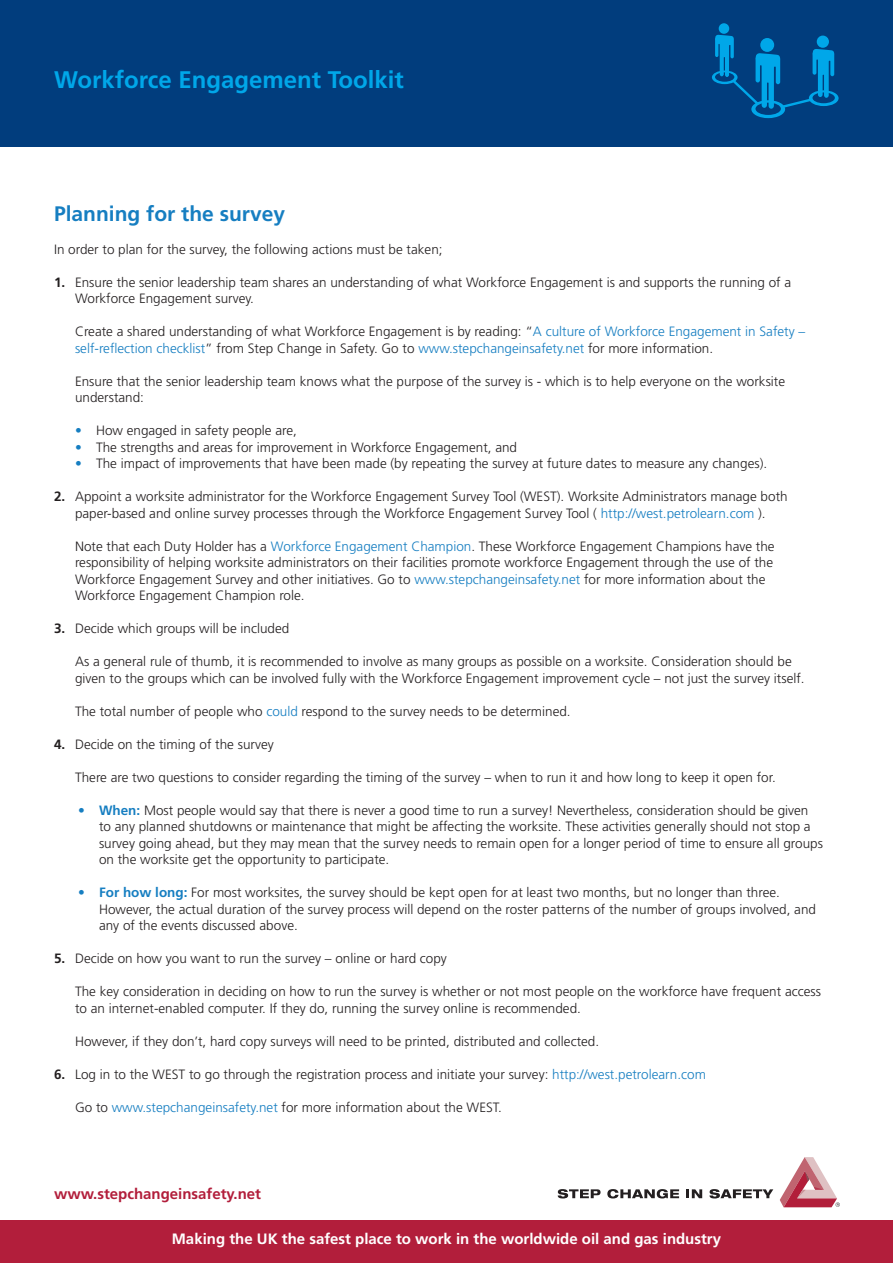
<style>
.page{position:relative;width:893px;height:1263px;background:#fff}
.page>*{position:absolute;margin:0;border:0;box-sizing:border-box;transform-origin:0 0}
.t1{font:700 24px "Frutiger";color:#00a7e9}
.t2{font:700 21px "Frutiger";color:#167ec1}
.t3{font:700 15px "Frutiger";color:#fff}
.t4{font:700 15px "Frutiger";color:#b21e3b}
.t5{font:300 13.5px/16.5px "Frutiger";color:#231f20}
.s1{font-weight:700}
.s2{color:#167ec1}
.s3{font-weight:700;color:#167ec1}
</style>
<div class="page">
<svg style="left:558px;top:1189px;width:43px;height:9px"></svg>
<svg style="left:607px;top:1189px;width:72px;height:9px"></svg>
<svg style="left:686px;top:1189px;width:16px;height:9px"></svg>
<svg style="left:709px;top:1189px;width:64px;height:9px"></svg>
<svg style="left:780px;top:1157px;width:60px;height:50px"></svg>
<div style="left:0;top:1220px;width:893px;height:43px;background:#b21e3b"></div>
<div style="left:0;top:0;width:893px;height:147px;background:#013d7d"></div>
<svg style="left:712px;top:23px;width:127px;height:95px"></svg>
<h1 class="t1" style="left:54px;top:65px;width:351px">Workforce Engagement Toolkit</h1>
<h2 class="t2" style="left:54px;top:201px;width:233px">Planning for the survey</h2>
<p class="t5" style="left:54px;top:241px;width:390px">In order to plan for the survey, the following actions must be taken;</p>
<p class="t5" style="left:75px;top:274px;width:718px;text-indent:-21px"><span class="s1">1.</span> Ensure the senior leadership team shares an understanding of what Workforce Engagement is and supports the running of a<br>Workforce Engagement survey.</p>
<p class="t5" style="left:75px;top:323px;width:732px">Create a shared understanding of what Workforce Engagement is by reading: “<span class="s2">A culture of Workforce Engagement in Safety – self-reflection checklist</span>” from Step Change in Safety. Go to <span class="s2">www.stepchangeinsafety.net</span> for more information.</p>
<p class="t5" style="left:75px;top:373px;width:712px">Ensure that the senior leadership team knows what the purpose of the survey is - which is to help everyone on the worksite understand:</p>
<p class="t5" style="left:75px;top:422px;width:223px"><span class="s2">•</span> How engaged in safety people are,</p>
<p class="t5" style="left:75px;top:439px;width:444px"><span class="s2">•</span> The strengths and areas for improvement in Workforce Engagement, and</p>
<p class="t5" style="left:75px;top:455px;width:694px"><span class="s2">•</span> The impact of improvements that have been made (by repeating the survey at future dates to measure any changes).</p>
<p class="t5" style="left:54px;top:488px;width:735px;text-align:center"><span class="s1">2.</span> Appoint a worksite administrator for the Workforce Engagement Survey Tool (WEST). Worksite Administrators manage both paper-based and online survey processes through the Workforce Engagement Survey Tool ( <span class="s2">http://west.petrolearn.com</span> ).</p>
<p class="t5" style="left:75px;top:538px;width:701px">Note that each Duty Holder has a <span class="s2">Workforce Engagement Champion</span>. These Workforce Engagement Champions have the responsibility of helping worksite administrators on their facilities promote workforce Engagement through the use of the Workforce Engagement Survey and other initiatives. Go to <span class="s2">www.stepchangeinsafety.net</span> for more information about the Workforce Engagement Champion role.</p>
<p class="t5" style="left:54px;top:620px;width:237px"><span class="s1">3.</span> Decide which groups will be included</p>
<p class="t5" style="left:75px;top:653px;width:731px">As a general rule of thumb, it is recommended to involve as many groups as possible on a worksite. Consideration should be given to the groups which can be involved fully with the Workforce Engagement improvement cycle – not just the survey itself.</p>
<p class="t5" style="left:75px;top:703px;width:497px">The total number of people who <span class="s2">could</span> respond to the survey needs to be determined.</p>
<p class="t5" style="left:54px;top:736px;width:221px"><span class="s1">4.</span> Decide on the timing of the survey</p>
<p class="t5" style="left:75px;top:769px;width:702px">There are two questions to consider regarding the timing of the survey – when to run it and how long to keep it open for.</p>
<p class="t5" style="left:99px;top:802px;width:725px;text-indent:-21px"><span class="s2">•</span> <span class="s3">When:</span> Most people would say that there is never a good time to run a survey! Nevertheless, consideration should be given to any planned shutdowns or maintenance that might be affecting the worksite. These activities generally should not stop a survey going ahead, but they may mean that the survey needs to remain open for a longer period of time to ensure all groups on the worksite get the opportunity to participate.</p>
<p class="t5" style="left:99px;top:884px;width:718px;text-indent:-21px"><span class="s2">•</span> <span class="s3">For how long:</span> For most worksites, the survey should be kept open for at least two months, but no longer than three.<br>However, the actual duration of the survey process will depend on the roster patterns of the number of groups involved, and any of the events discussed above.</p>
<p class="t5" style="left:54px;top:950px;width:394px"><span class="s1">5.</span> Decide on how you want to run the survey – online or hard copy</p>
<p class="t5" style="left:75px;top:983px;width:747px">The key consideration in deciding on how to run the survey is whether or not most people on the workforce have frequent access to an internet-enabled computer. If they do, running the survey online is recommended.</p>
<p class="t5" style="left:75px;top:1033px;width:526px">However, if they don’t, hard copy surveys will need to be printed, distributed and collected.</p>
<p class="t5" style="left:54px;top:1066px;width:653px"><span class="s1">6.</span> Log in to the WEST to go through the registration process and initiate your survey: <span class="s2">http://west.petrolearn.com</span></p>
<p class="t5" style="left:75px;top:1099px;width:428px">Go to <span class="s2">www.stepchangeinsafety.net</span> for more information about the WEST.</p>
<p class="t4" style="left:54px;top:1185px;width:209px">www.stepchangeinsafety.net</p>
<p class="t3" style="left:172px;top:1230px;width:551px">Making the UK the safest place to work in the worldwide oil and gas industry</p>
</div>
